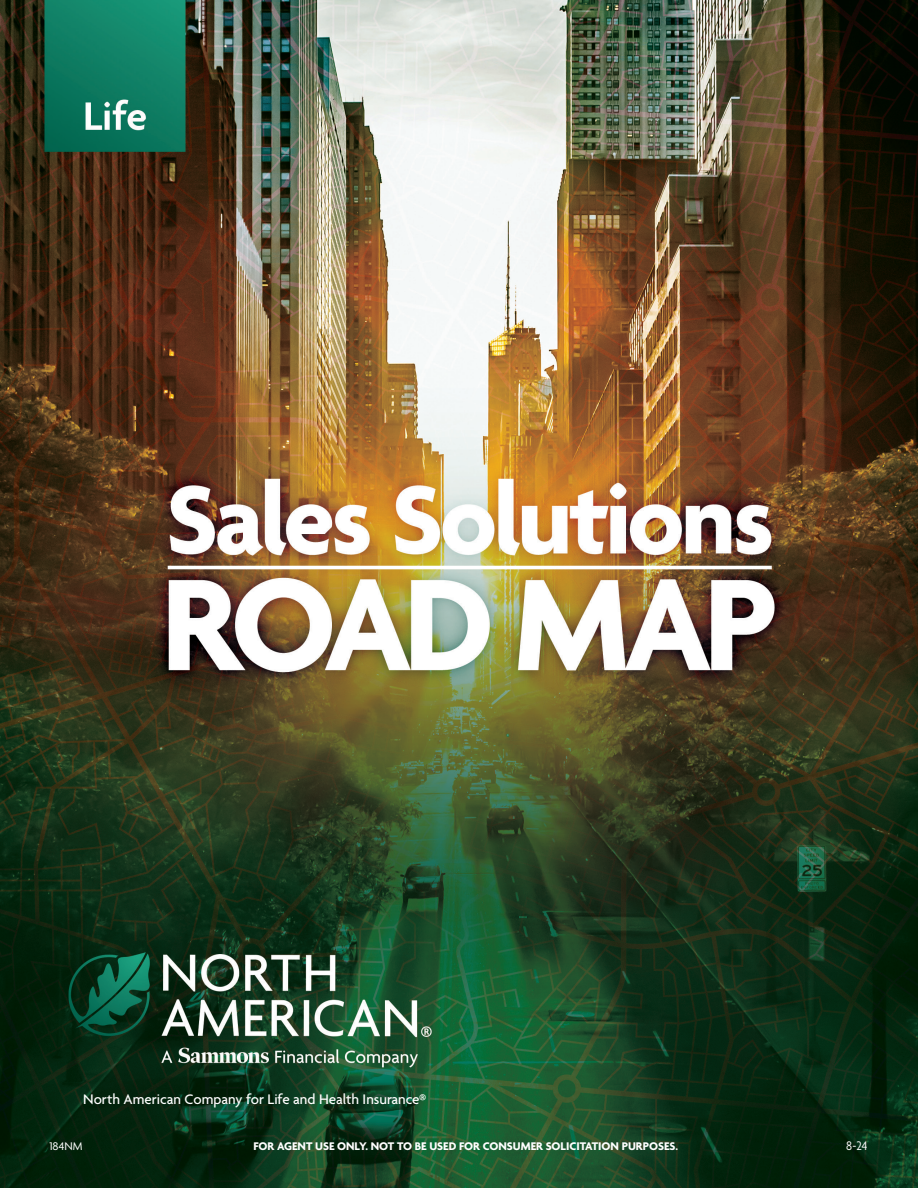
<style>
.page{position:relative;width:918px;height:1188px;background:#fff}
.page>*{position:absolute;margin:0;border:0;box-sizing:border-box;transform-origin:0 0}
.t1{font:500 15px "Agenda";color:#fff}
.t2{font:13.5px "Agenda";color:#fff;scale:.89 1}
.t3{font:700 12px "Agenda";color:#fff}
.t4{font:12px "Agenda";color:#fff}
</style>
<div class="page">
<img style="left:0;top:0;width:918px;height:1188px">
<p class="t1" style="left:83px;top:1091px;width:345px">North American Company for Life and Health Insurance®</p>
<p class="t4" style="left:50px;top:1140px;width:35px">184NM</p>
<p class="t3" style="left:253px;top:1140px;width:426px">FOR AGENT USE ONLY. NOT TO BE USED FOR CONSUMER SOLICITATION PURPOSES.</p>
<p class="t2" style="left:846px;top:1139px;width:25px">8-24</p>
</div>
